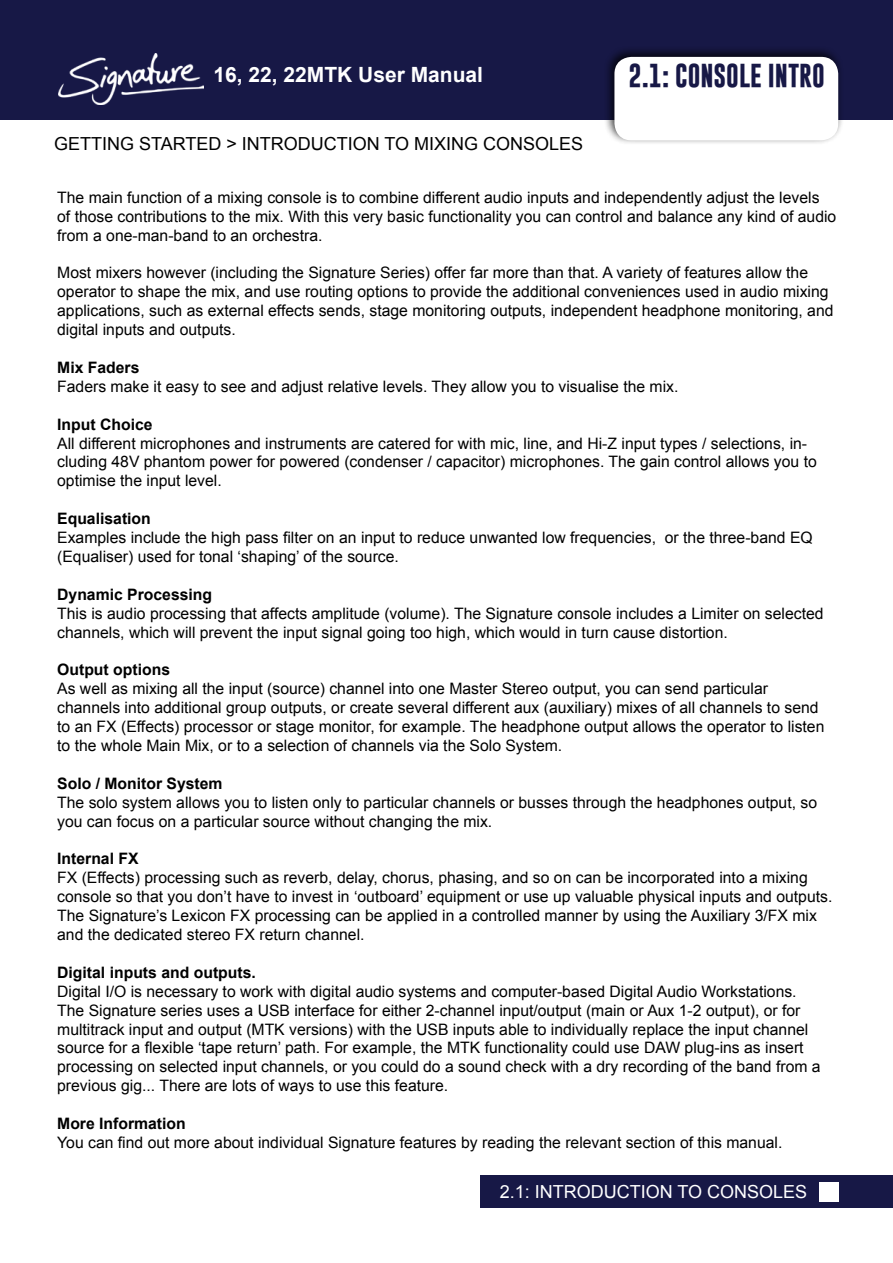
<style>
.page{position:relative;width:893px;height:1263px;background:#fff}
.page>*{position:absolute;margin:0;border:0;box-sizing:border-box;transform-origin:0 0}
.t1{font:700 24px "Gobold";color:#171846}
.t2{font:700 21px "Arial";color:#fff}
.t3{font:18px "Arial";color:#000}
.t4{font:18px "Arial";color:#fff}
.t5{font:15.75px/18.9px "Arial";color:#000}
.t6{font:700 15.75px "Arial";color:#000}
</style>
<div class="page">
<div style="left:0;top:0;width:893px;height:119px;background:#171846"></div>
<div style="left:480px;top:1175px;width:413px;height:33px;background:#171846"></div>
<div style="left:604px;top:45px;width:240px;height:100px;background:#000;opacity:.75"></div>
<div style="left:614px;top:57px;width:224px;height:83px;background:#fff;border-radius:17px"></div>
<div style="left:820px;top:1182px;width:19px;height:19px;background:#fff"></div>
<img style="left:59px;top:54px;width:145px;height:51px">
<h2 class="t2" style="left:213px;top:60px;width:271px">16, 22, 22MTK User Manual</h2>
<h1 class="t1" style="left:628px;top:60px;width:198px">2.1: CONSOLE INTRO</h1>
<p class="t3" style="left:54px;top:131px;width:531px">GETTING STARTED &gt; INTRODUCTION TO MIXING CONSOLES</p>
<p class="t5" style="left:57px;top:188px;width:781px">The main function of a mixing console is to combine different audio inputs and independently adjust the levels of those contributions to the mix. With this very basic functionality you can control and balance any kind of audio from a one-man-band to an orchestra.</p>
<p class="t5" style="left:57px;top:263px;width:778px">Most mixers however (including the Signature Series) offer far more than that. A variety of features allow the operator to shape the mix, and use routing options to provide the additional conveniences used in audio mixing applications, such as external effects sends, stage monitoring outputs, independent headphone monitoring, and digital inputs and outputs.</p>
<p class="t6" style="left:57px;top:356px;width:84px">Mix Faders</p>
<p class="t5" style="left:57px;top:377px;width:623px">Faders make it easy to see and adjust relative levels. They allow you to visualise the mix.</p>
<p class="t6" style="left:57px;top:413px;width:97px">Input Choice</p>
<p class="t5" style="left:57px;top:433px;width:761px">All different microphones and instruments are catered for with mic, line, and Hi-Z input types / selections, in&shy;cluding 48V phantom power for powered (condenser / capacitor) microphones. The gain control allows you to optimise the input level.</p>
<p class="t6" style="left:57px;top:507px;width:95px">Equalisation</p>
<p class="t5" style="left:57px;top:528px;width:757px">Examples include the high pass filter on an input to reduce unwanted low frequencies, or the three-band EQ (Equaliser) used for tonal ‘shaping’ of the source.</p>
<p class="t6" style="left:57px;top:583px;width:156px">Dynamic Processing</p>
<p class="t5" style="left:57px;top:604px;width:768px">This is audio processing that affects amplitude (volume). The Signature console includes a Limiter on selected channels, which will prevent the input signal going too high, which would in turn cause distortion.</p>
<p class="t6" style="left:57px;top:659px;width:114px">Output options</p>
<p class="t5" style="left:57px;top:679px;width:769px">As well as mixing all the input (source) channel into one Master Stereo output, you can send particular channels into additional group outputs, or create several different aux (auxiliary) mixes of all channels to send to an FX (Effects) processor or stage monitor, for example. The headphone output allows the operator to listen to the whole Main Mix, or to a selection of channels via the Solo System.</p>
<p class="t6" style="left:57px;top:772px;width:167px">Solo / Monitor System</p>
<p class="t5" style="left:57px;top:793px;width:761px">The solo system allows you to listen only to particular channels or busses through the headphones output, so you can focus on a particular source without changing the mix.</p>
<p class="t6" style="left:57px;top:848px;width:83px">Internal FX</p>
<p class="t5" style="left:57px;top:868px;width:777px">FX (Effects) processing such as reverb, delay, chorus, phasing, and so on can be incorporated into a mixing console so that you don’t have to invest in ‘outboard’ equipment or use up valuable physical inputs and outputs.<br>The Signature’s Lexicon FX processing can be applied in a controlled manner by using the Auxiliary 3/FX mix and the dedicated stereo FX return channel.</p>
<p class="t6" style="left:57px;top:961px;width:200px">Digital inputs and outputs.</p>
<p class="t5" style="left:57px;top:982px;width:765px">Digital I/O is necessary to work with digital audio systems and computer-based Digital Audio Workstations.<br>The Signature series uses a USB interface for either 2-channel input/output (main or Aux 1-2 output), or for multitrack input and output (MTK versions) with the USB inputs able to individually replace the input channel source for a flexible ‘tape return’ path. For example, the MTK functionality could use DAW plug-ins as insert processing on selected input channels, or you could do a sound check with a dry recording of the band from a previous gig... There are lots of ways to use this feature.</p>
<p class="t6" style="left:57px;top:1112px;width:130px">More Information</p>
<p class="t5" style="left:57px;top:1133px;width:727px">You can find out more about individual Signature features by reading the relevant section of this manual.</p>
<p class="t4" style="left:500px;top:1179px;width:309px">2.1: INTRODUCTION TO CONSOLES</p>
</div>
